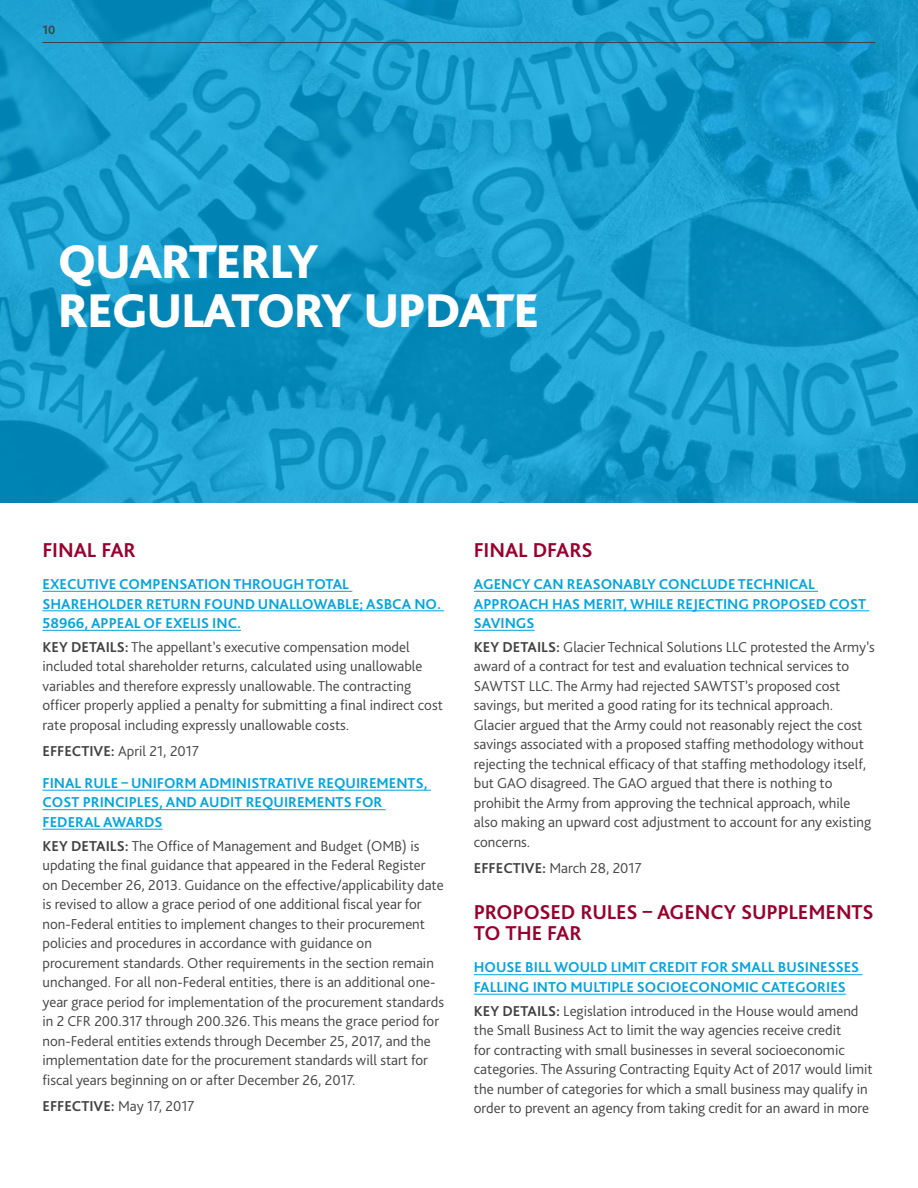
<style>
.page{position:relative;width:918px;height:1188px;background:#fff}
.page>*{position:absolute;margin:0;border:0;box-sizing:border-box;transform-origin:0 0}
.t1{font:800 49.5px/49.5px "Bliss Pro";letter-spacing:-.03em;color:#fff}
.t2{font:700 21px/21px "Bliss Pro";letter-spacing:-.005em;color:#98002e}
.t3{font:300 15px/19.5px "Bliss Pro";color:#424241}
.t4{font:700 15px/19.5px "Bliss Pro";color:#00a4df}
.t5{font:700 15px "Bliss Pro";color:#424241}
.t6{font:700 12.75px "Bliss Pro";color:#424241}
.s1{font-weight:700}
.s2{color:#424241}
.s3{font-weight:300;color:#424241}
.s4{font-weight:300}
</style>
<div class="page">
<hr style="left:43px;top:591px;width:309px;height:1px;background:#00a4df">
<hr style="left:43px;top:610px;width:401px;height:1px;background:#00a4df">
<hr style="left:43px;top:630px;width:198px;height:1px;background:#00a4df">
<hr style="left:43px;top:790px;width:388px;height:1px;background:#00a4df">
<hr style="left:43px;top:809px;width:343px;height:1px;background:#00a4df">
<hr style="left:43px;top:829px;width:120px;height:1px;background:#00a4df">
<hr style="left:474px;top:591px;width:344px;height:1px;background:#00a4df">
<hr style="left:474px;top:610px;width:395px;height:1px;background:#00a4df">
<hr style="left:474px;top:630px;width:61px;height:1px;background:#00a4df">
<hr style="left:474px;top:974px;width:389px;height:1px;background:#00a4df">
<hr style="left:474px;top:994px;width:372px;height:1px;background:#00a4df">
<img style="left:0;top:0;width:918px;height:502px">
<hr style="left:43px;top:42px;width:832px;height:1px;background:#424241">
<p class="t6" style="left:43px;top:22px;width:14px">10</p>
<h1 class="t1" style="left:58px;top:236px;width:483px">QUARTERLY<br>REGULATORY UPDATE</h1>
<h2 class="t2" style="left:43px;top:539px;width:95px">FINAL FAR</h2>
<p class="t4" style="left:43px;top:574px;width:400px">EXECUTIVE COMPENSATION THROUGH TOTAL<br>SHAREHOLDER RETURN FOUND UNALLOWABLE; ASBCA NO.<br>58966, APPEAL OF EXELIS INC.</p>
<p class="t3" style="left:43px;top:637px;width:402px"><span class="s1">KEY DETAILS:</span> The appellant’s executive compensation model included total shareholder returns, calculated using unallowable variables and therefore expressly unallowable. The contracting officer properly applied a penalty for submitting a final indirect cost rate proposal including expressly unallowable costs.</p>
<p class="t4" style="left:43px;top:734px;width:387px;line-height:32.2px"><span class="s2">EFFECTIVE:</span> <span class="s3">April 21, 2017<br></span>FINAL RULE – UNIFORM ADMINISTRATIVE REQUIREMENTS,</p>
<p class="t4" style="left:43px;top:792px;width:341px">COST PRINCIPLES, AND AUDIT REQUIREMENTS FOR<br>FEDERAL AWARDS</p>
<p class="t3" style="left:43px;top:836px;width:403px"><span class="s1">KEY DETAILS:</span> The Office of Management and Budget (OMB) is updating the final guidance that appeared in the Federal Register on December 26, 2013. Guidance on the effective/applicability date is revised to allow a grace period of one additional fiscal year for non-Federal entities to implement changes to their procurement policies and procedures in accordance with guidance on procurement standards. Other requirements in the section remain unchanged. For all non-Federal entities, there is an additional one&shy;year grace period for implementation of the procurement standards in 2 CFR 200.317 through 200.326. This means the grace period for non-Federal entities extends through December 25, 2017, and the implementation date for the procurement standards will start for fiscal years beginning on or after December 26, 2017.</p>
<p class="t5" style="left:43px;top:1096px;width:154px">EFFECTIVE: <span class="s4">May 17, 2017</span></p>
<h2 class="t2" style="left:474px;top:539px;width:120px">FINAL DFARS</h2>
<p class="t4" style="left:474px;top:574px;width:394px">AGENCY CAN REASONABLY CONCLUDE TECHNICAL<br>APPROACH HAS MERIT, WHILE REJECTING PROPOSED COST<br>SAVINGS</p>
<p class="t3" style="left:474px;top:637px;width:402px"><span class="s1">KEY DETAILS:</span> Glacier Technical Solutions LLC protested the Army’s award of a contract for test and evaluation technical services to SAWTST LLC. The Army had rejected SAWTST’s proposed cost savings, but merited a good rating for its technical approach.<br>Glacier argued that the Army could not reasonably reject the cost savings associated with a proposed staffing methodology without rejecting the technical efficacy of that staffing methodology itself, but GAO disagreed. The GAO argued that there is nothing to prohibit the Army from approving the technical approach, while also making an upward cost adjustment to account for any existing concerns.</p>
<p class="t3" style="left:474px;top:858px;width:169px"><span class="s1">EFFECTIVE:</span> March 28, 2017</p>
<h2 class="t2" style="left:474px;top:901px;width:401px">PROPOSED RULES – AGENCY SUPPLEMENTS<br>TO THE FAR</h2>
<p class="t4" style="left:474px;top:957px;width:387px">HOUSE BILL WOULD LIMIT CREDIT FOR SMALL BUSINESSES<br>FALLING INTO MULTIPLE SOCIOECONOMIC CATEGORIES</p>
<p class="t3" style="left:474px;top:1001px;width:400px"><span class="s1">KEY DETAILS:</span> Legislation introduced in the House would amend the Small Business Act to limit the way agencies receive credit<br>for contracting with small businesses in several socioeconomic categories. The Assuring Contracting Equity Act of 2017 would limit the number of categories for which a small business may qualify in order to prevent an agency from taking credit for an award in more</p>
</div>
